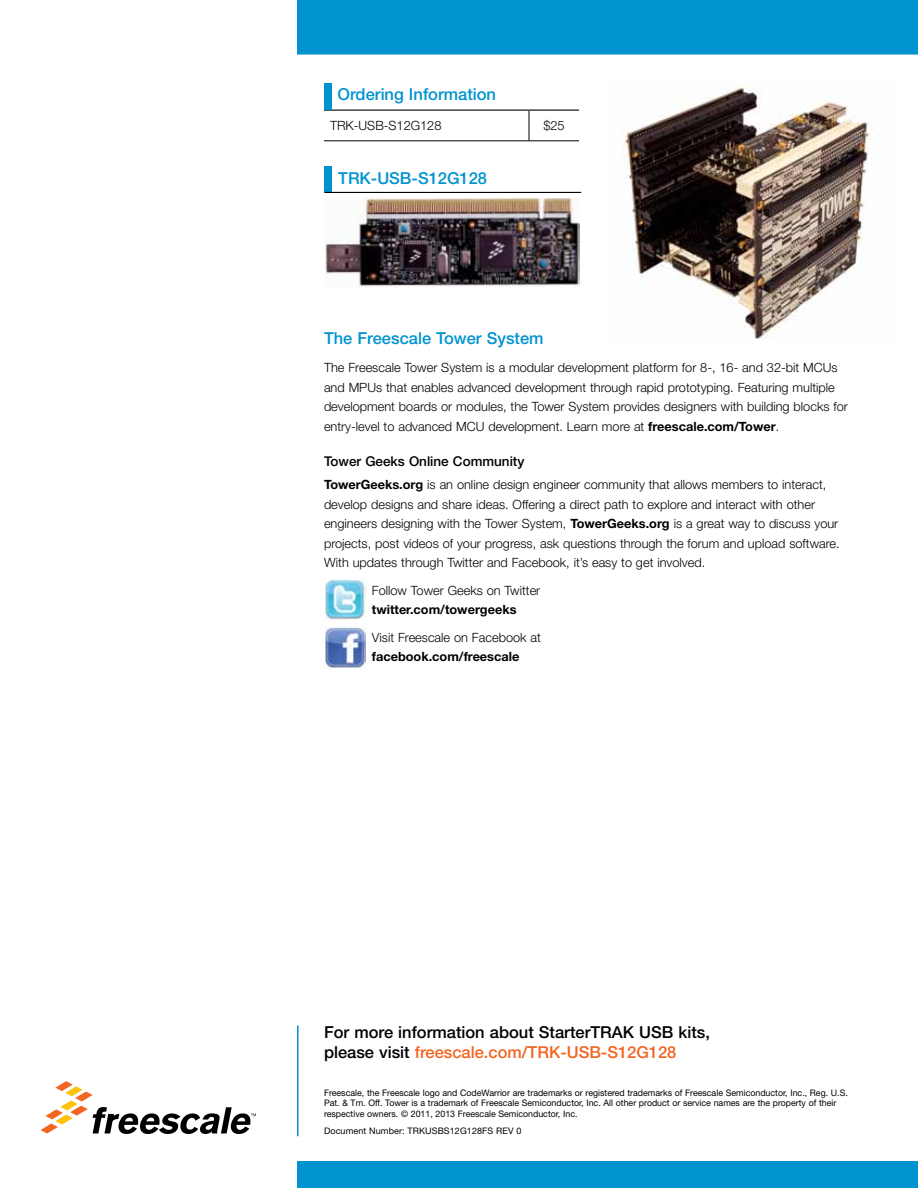
<style>
.page{position:relative;width:918px;height:1188px;background:#fff}
.page>*{position:absolute;margin:0;border:0;box-sizing:border-box;transform-origin:0 0}
.t1{font:500 16.5px/19.5px "Helvetica Neue LT Pro";color:#000}
.t2{font:500 16.5px "Helvetica Neue LT Pro";color:#0093d0}
.t3{font:500 13.5px "Helvetica Neue LT Pro";color:#000}
.t4{font:300 12.75px/19.5px "Helvetica Neue LT Pro";color:#000}
.t5{font:700 12.75px "Helvetica Neue LT Pro";color:#000}
.t6{font:9px/10.5px "Helvetica Neue LT Pro";color:#000}
.s1{font-weight:700}
.s2{color:#f26522}
</style>
<div class="page">
<div style="left:297px;top:0;width:621px;height:55px;background:#0093d0"></div>
<hr style="left:297px;top:1026px;width:1px;height:110px;background:#0093d0">
<svg style="left:40px;top:1081px;width:216px;height:53px"></svg>
<div style="left:297px;top:1161px;width:621px;height:27px;background:#0093d0"></div>
<img style="left:622px;top:85px;width:250px;height:254px">
<img style="left:324px;top:579px;width:41px;height:40px">
<img style="left:324px;top:628px;width:41px;height:41px">
<img style="left:325px;top:198px;width:255px;height:89px">
<div style="left:325px;top:166px;width:7px;height:27px;background:#0093d0"></div>
<hr style="left:325px;top:192px;width:256px;height:1px;background:#000">
<hr style="left:324px;top:110px;width:205px;height:1px;background:#000">
<hr style="left:529px;top:110px;width:50px;height:1px;background:#000">
<hr style="left:529px;top:111px;width:1px;height:30px;background:#000">
<hr style="left:324px;top:141px;width:205px;height:1px;background:#000">
<hr style="left:529px;top:141px;width:50px;height:1px;background:#000">
<div style="left:324px;top:83px;width:7px;height:27px;background:#0093d0"></div>
<p class="t2" style="left:338px;top:85px;width:160px">Ordering Information</p>
<p class="t4" style="left:330px;top:115px;width:113px">TRK-USB-S12G128</p>
<p class="t4" style="left:543px;top:115px;width:23px">$25</p>
<p class="t2" style="left:338px;top:168px;width:150px">TRK-USB-S12G128</p>
<p class="t2" style="left:324px;top:329px;width:221px">The Freescale Tower System</p>
<p class="t4" style="left:324px;top:357px;width:525px">The Freescale Tower System is a modular development platform for 8-, 16- and 32-bit MCUs and MPUs that enables advanced development through rapid prototyping. Featuring multiple development boards or modules, the Tower System provides designers with building blocks for entry-level to advanced MCU development. Learn more at <span class="s1">freescale.com/Tower</span>.</p>
<p class="t3" style="left:324px;top:453px;width:202px">Tower Geeks Online Community</p>
<p class="t4" style="left:324px;top:475px;width:517px"><span class="s1">TowerGeeks.org</span> is an online design engineer community that allows members to interact, develop designs and share ideas. Offering a direct path to explore and interact with other engineers designing with the Tower System, <span class="s1">TowerGeeks.org</span> is a great way to discuss your projects, post videos of your progress, ask questions through the forum and upload software.<br>With updates through Twitter and Facebook, it’s easy to get involved.</p>
<p class="t4" style="left:372px;top:580px;width:170px">Follow Tower Geeks on Twitter</p>
<p class="t5" style="left:372px;top:602px;width:146px">twitter.com/towergeeks</p>
<p class="t4" style="left:372px;top:627px;width:170px">Visit Freescale on Facebook at</p>
<p class="t5" style="left:372px;top:649px;width:149px">facebook.com/freescale</p>
<p class="t1" style="left:324px;top:1022px;width:388px">For more information about StarterTRAK USB kits, please visit <span class="s2">freescale.com/TRK-USB-S12G128</span></p>
<p class="t6" style="left:324px;top:1087px;width:525px">Freescale, the Freescale logo and CodeWarrior are trademarks or registered trademarks of Freescale Semiconductor, Inc., Reg. U.S.<br>Pat. &amp; Tm. Off. Tower is a trademark of Freescale Semiconductor, Inc. All other product or service names are the property of their respective owners. © 2011, 2013 Freescale Semiconductor, Inc.</p>
<p class="t6" style="left:324px;top:1125px;width:199px">Document Number: TRKUSBS12G128FS REV 0</p>
</div>
